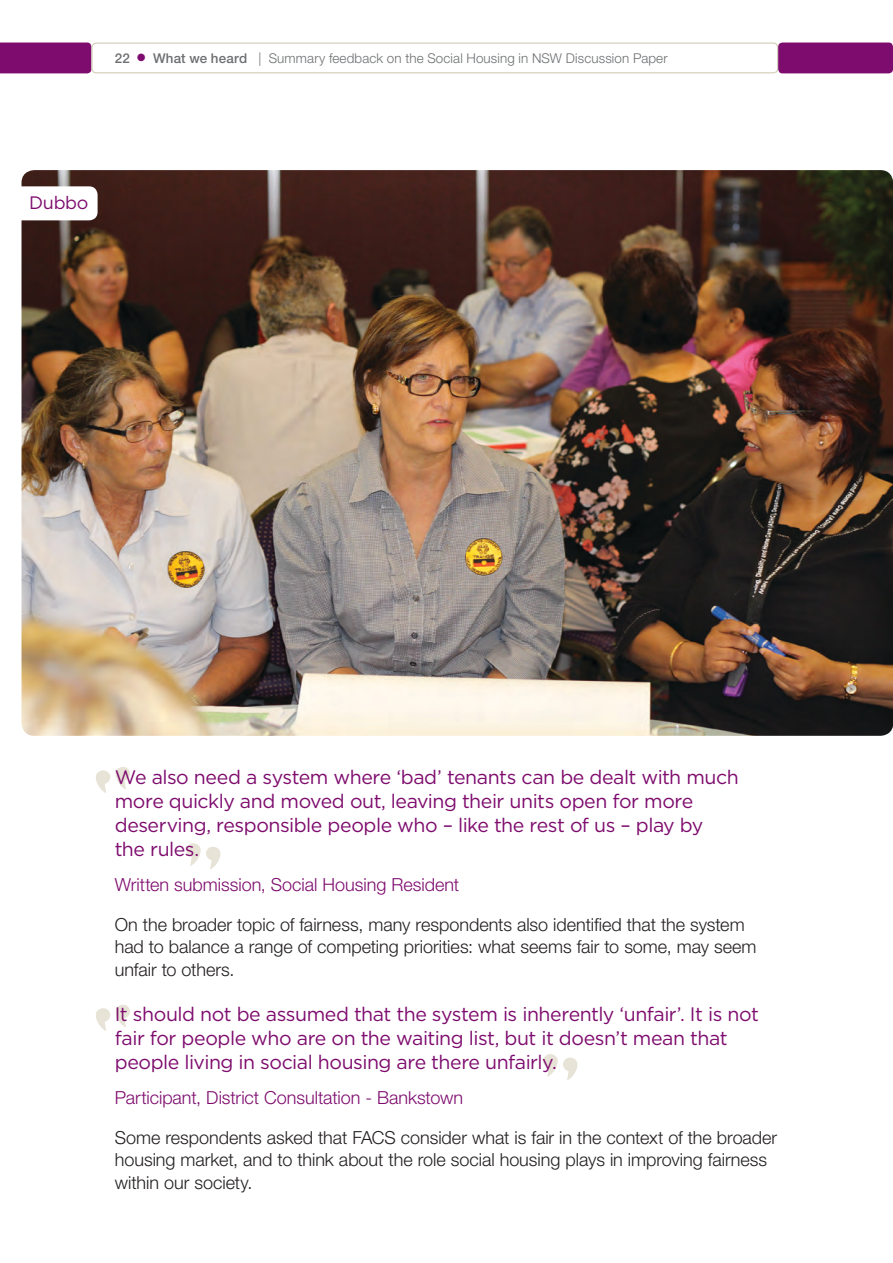
<style>
.page{position:relative;width:893px;height:1263px;background:#fff}
.page>*{position:absolute;margin:0;border:0;box-sizing:border-box;transform-origin:0 0}
.FACS_pull_quote{font:19.5px/24px "Gotham";letter-spacing:-.025em;color:#7e0c6e}
.FACS_body_copy{font:300 18px/22.5px "Helvetica Neue LT Std";color:#231f20}
.FACS_captions{font:300 18px "Helvetica Neue LT Std";color:#7e0c6e}
.FACS_pull_quote-2{font:18px "Gotham";letter-spacing:-.02em;color:#7e0c6e}
.t1{font:300 13.5px "Helvetica Neue LT Std";letter-spacing:.01em;color:#6d6f71}
.s1{font-weight:500}
.s2{color:#7e0c6e}
</style>
<div class="page">
<div style="left:0;top:43px;width:91px;height:30px;background:#7e0c6e"></div>
<div style="left:91px;top:43px;width:687px;height:30px;border:1px solid #d3cbb8;border-radius:4px"></div>
<div style="left:778px;top:43px;width:115px;height:30px;background:#7e0c6e;border-radius:4px"></div>
<svg style="left:96px;top:767px;width:34px;height:26px"></svg>
<svg style="left:96px;top:1004px;width:34px;height:27px"></svg>
<svg style="left:186px;top:843px;width:35px;height:26px"></svg>
<svg style="left:543px;top:1054px;width:35px;height:26px"></svg>
<img style="left:22px;top:170px;width:871px;height:566px">
<svg style="left:21px;top:186px;width:77px;height:34px"></svg>
<p class="t1" style="left:115px;top:49px;width:554px"><span class="s1">22</span> <span class="s2">●</span> <span class="s1">What we heard</span> | Summary feedback on the Social Housing in NSW Discussion Paper</p>
<p class="FACS_pull_quote-2" style="left:29px;top:191px;width:61px">Dubbo</p>
<p class="FACS_pull_quote" style="left:115px;top:764px;width:625px">We also need a system where ‘bad’ tenants can be dealt with much more quickly and moved out, leaving their units open for more deserving, responsible people who – like the rest of us – play by<br>the rules.</p>
<p class="FACS_captions" style="left:115px;top:873px;width:346px">Written submission, Social Housing Resident</p>
<p class="FACS_body_copy" style="left:115px;top:912px;width:643px">On the broader topic of fairness, many respondents also identified that the system had to balance a range of competing priorities: what seems fair to some, may seem unfair to others.</p>
<p class="FACS_pull_quote" style="left:115px;top:1001px;width:646px">It should not be assumed that the system is inherently ‘unfair’. It is not fair for people who are on the waiting list, but it doesn’t mean that people living in social housing are there unfairly.</p>
<p class="FACS_captions" style="left:115px;top:1086px;width:350px">Participant, District Consultation - Bankstown</p>
<p class="FACS_body_copy" style="left:115px;top:1125px;width:664px">Some respondents asked that FACS consider what is fair in the context of the broader housing market, and to think about the role social housing plays in improving fairness within our society.</p>
</div>
